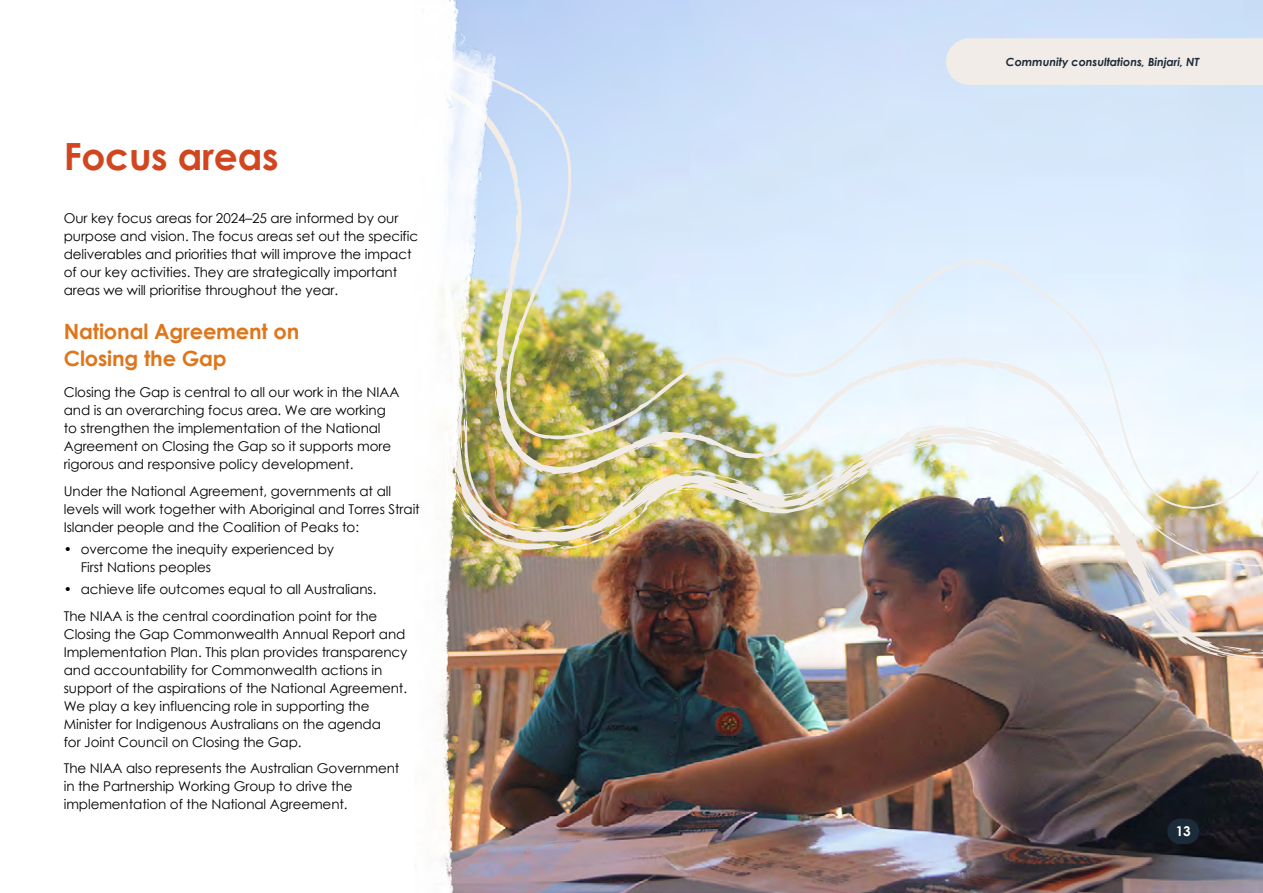
<style>
.page{position:relative;width:1263px;height:893px;background:#fff}
.page>*{position:absolute;margin:0;border:0;box-sizing:border-box;transform-origin:0 0}
.H1_-_Heading_1{font:700 37.5px "Century Gothic";letter-spacing:-.005em;color:#d1461f}
.H2_-_Heading_2{font:700 21px/27px "Century Gothic";letter-spacing:-.005em;color:#de761c}
.P_-_Body_copy{font:13.5px/18px "Century Gothic";letter-spacing:-.005em;color:#000}
.P_-_Body_before_bullet{font:13.5px/18px "Century Gothic";letter-spacing:-.005em;color:#000}
.t1{font:700 13.5px "Century Gothic";color:#fff}
.P-_Image_Captions{font:italic 700 11.25px "Century Gothic";letter-spacing:-.005em;color:#1c2b39}
</style>
<div class="page">
<img style="left:506px;top:0;width:757px;height:893px">
<img style="left:506px;top:581px;width:734px;height:77px">
<svg style="left:1216px;top:646px;width:47px;height:14px"></svg>
<img style="left:506px;top:85px;width:757px;height:496px">
<img style="left:506px;top:10px;width:754px;height:515px">
<svg style="left:506px;top:11px;width:739px;height:498px;background:#d8e6f2"></svg>
<svg style="left:1114px;top:389px;width:2px;height:7px"></svg>
<svg style="left:954px;top:264px;width:4px;height:3px"></svg>
<svg style="left:868px;top:331px;width:5px;height:7px"></svg>
<svg style="left:1038px;top:288px;width:9px;height:9px"></svg>
<img style="left:1064px;top:449px;width:199px;height:116px">
<svg style="left:1065px;top:309px;width:4px;height:3px"></svg>
<svg style="left:842px;top:349px;width:12px;height:7px"></svg>
<img style="left:506px;top:281px;width:158px;height:269px">
<div style="left:946px;top:38px;width:317px;height:47px;background:#f1ece7"></div>
<img style="left:439px;top:0;width:67px;height:893px">
<div style="left:1167px;top:819px;width:32px;height:25px;background:#1c2b39;border-radius:13px"></div>
<h1 class="H1_-_Heading_1" style="left:64px;top:128px;width:216px">Focus areas</h1>
<p class="P_-_Body_copy" style="left:64px;top:209px;width:356px">Our key focus areas for 2024–25 are informed by our purpose and vision. The focus areas set out the specific deliverables and priorities that will improve the impact of our key activities. They are strategically important areas we will prioritise throughout the year.</p>
<h2 class="H2_-_Heading_2" style="left:64px;top:317px;width:237px">National Agreement on<br>Closing the Gap</h2>
<p class="P_-_Body_copy" style="left:64px;top:382px;width:337px">Closing the Gap is central to all our work in the NIAA and is an overarching focus area. We are working to strengthen the implementation of the National Agreement on Closing the Gap so it supports more rigorous and responsive policy development.</p>
<p class="P_-_Body_before_bullet" style="left:64px;top:481px;width:358px">Under the National Agreement, governments at all levels will work together with Aboriginal and Torres Strait<br>Islander people and the Coalition of Peaks to:</p>
<p class="P_-_Body_copy" style="left:81px;top:540px;width:255px;text-indent:-17px">• overcome the inequity experienced by<br>First Nations peoples</p>
<p class="P_-_Body_copy" style="left:64px;top:580px;width:314px">• achieve life outcomes equal to all Australians.</p>
<p class="P_-_Body_copy" style="left:64px;top:606px;width:345px">The NIAA is the central coordination point for the Closing the Gap Commonwealth Annual Report and Implementation Plan. This plan provides transparency and accountability for Commonwealth actions in support of the aspirations of the National Agreement.<br>We play a key influencing role in supporting the Minister for Indigenous Australians on the agenda<br>for Joint Council on Closing the Gap.</p>
<p class="P_-_Body_copy" style="left:64px;top:759px;width:337px">The NIAA also represents the Australian Government in the Partnership Working Group to drive the implementation of the National Agreement.</p>
<p class="P-_Image_Captions" style="left:1006px;top:53px;width:195px">Community consultations, Binjari, NT</p>
<p class="t1" style="left:1176px;top:821px;width:17px">13</p>
</div>
